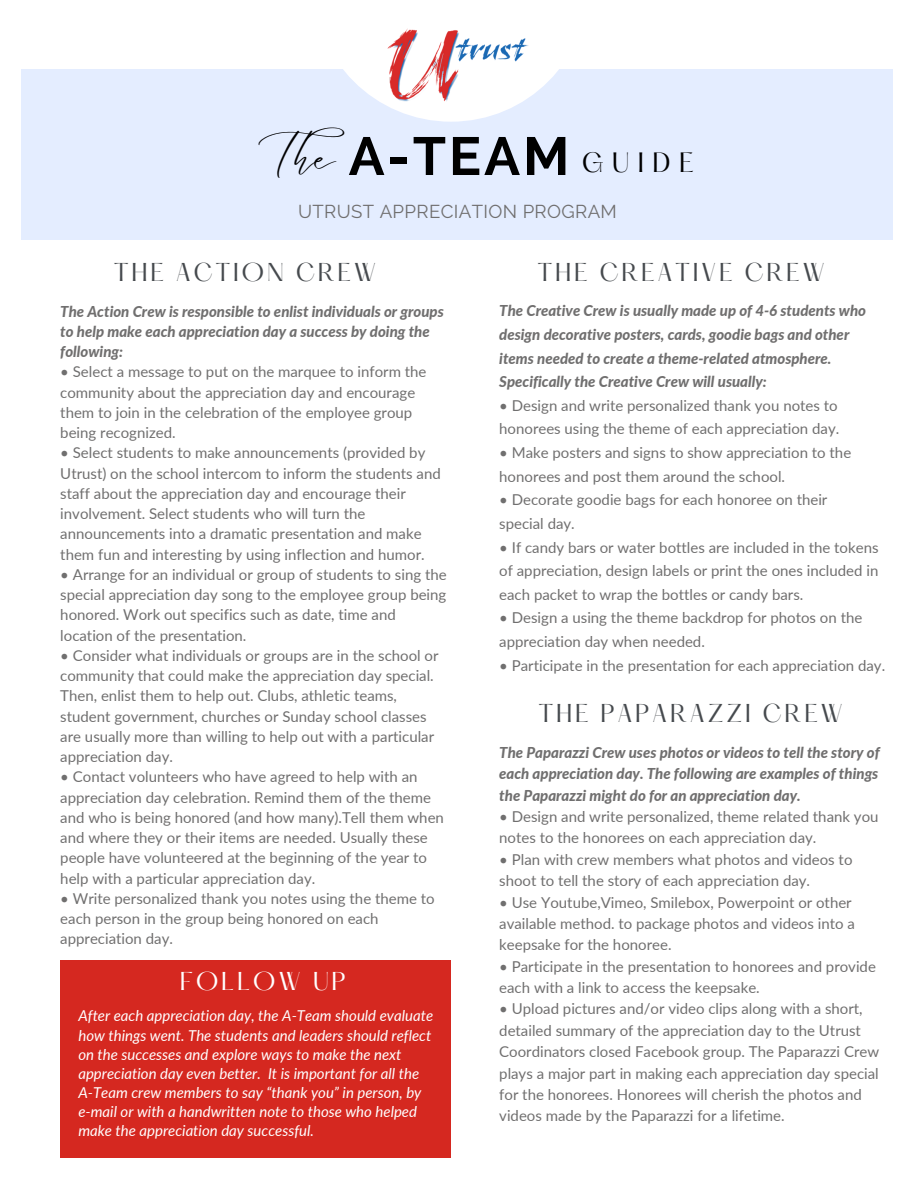
<style>
.page{position:relative;width:918px;height:1188px;background:#fff}
.page>*{position:absolute;margin:0;border:0;box-sizing:border-box;transform-origin:0 0}
.t1{font:700 53.55px "Raleway";color:#000}
.t2{font:32.1px "Le Jour Script";color:#000}
.t3{font:24.45px "Hatton";letter-spacing:.345em;color:#000}
.t4{font:22.5px "Hatton";letter-spacing:.12em;color:#464a4e}
.t5{font:22.5px "Hatton";letter-spacing:.12em;color:#fff}
.t6{font:18.6px "Raleway";letter-spacing:.02em;color:#706f6f}
.t7{font:15px/20.2px "Lato";color:#706f6f}
.t8{font:italic 800 15px/23.7px "Lato";color:#706f6f}
.t9{font:italic 15px/19.2px "Lato";color:#fff}
</style>
<div class="page">
<div style="left:21px;top:69px;width:872px;height:171px;background:#e4edff"></div>
<svg style="left:343px;top:69px;width:216px;height:53px"></svg>
<img style="left:384px;top:28px;width:150px;height:76px">
<div style="left:60px;top:960px;width:391px;height:198px;background:#d52820"></div>
<h4 class="t2" style="left:257px;top:138px;width:89px">Th e</h4>
<h1 class="t1" style="left:349px;top:125px;width:222px">A-TEAM</h1>
<h2 class="t3" style="left:582px;top:151px;width:113px">GUIDE</h2>
<h3 class="t6" style="left:298px;top:200px;width:320px">UTRUST APPRECIATION PROGRAM</h3>
<p class="t4" style="left:114px;top:262px;width:264px">THE ACTION CREW</p>
<h3 class="t8" style="left:60px;top:301px;width:385px;line-height:20.2px">The Action Crew is responsible to enlist individuals or groups to help make each appreciation day a success by doing the following:</h3>
<p class="t7" style="left:60px;top:361px;width:368px">• Select a message to put on the marquee to inform the community about the appreciation day and encourage them to join in the celebration of the employee group being recognized.</p>
<p class="t7" style="left:60px;top:442px;width:382px">• Select students to make announcements (provided by Utrust) on the school intercom to inform the students and staff about the appreciation day and encourage their involvement. Select students who will turn the announcements into a dramatic presentation and make them fun and interesting by using inflection and humor.</p>
<p class="t7" style="left:60px;top:564px;width:388px">• Arrange for an individual or group of students to sing the special appreciation day song to the employee group being honored. Work out specifics such as date, time and location of the presentation.</p>
<p class="t7" style="left:60px;top:645px;width:380px">• Consider what individuals or groups are in the school or community that could make the appreciation day special.<br>Then, enlist them to help out. Clubs, athletic teams, student government, churches or Sunday school classes are usually more than willing to help out with a particular appreciation day.</p>
<p class="t7" style="left:60px;top:766px;width:385px">• Contact volunteers who have agreed to help with an appreciation day celebration. Remind them of the theme and who is being honored (and how many).Tell them when and where they or their items are needed. Usually these people have volunteered at the beginning of the year to help with a particular appreciation day.</p>
<p class="t7" style="left:60px;top:888px;width:376px">• Write personalized thank you notes using the theme to each person in the group being honored on each appreciation day.</p>
<p class="t5" style="left:180px;top:971px;width:168px">FOLLOW UP</p>
<p class="t9" style="left:78px;top:1006px;width:356px">After each appreciation day, the A-Team should evaluate how things went. The students and leaders should reflect on the successes and explore ways to make the next appreciation day even better. It is important for all the A-Team crew members to say “thank you” in person, by e-mail or with a handwritten note to those who helped make the appreciation day successful.</p>
<p class="t4" style="left:538px;top:262px;width:289px">THE CREATIVE CREW</p>
<h3 class="t8" style="left:499px;top:299px;width:368px">The Creative Crew is usually made up of 4-6 students who design decorative posters, cards, goodie bags and other items needed to create a theme-related atmosphere.<br>Specifically the Creative Crew will usually:</h3>
<p class="t7" style="left:499px;top:393px;width:342px;line-height:23.7px">• Design and write personalized thank you notes to honorees using the theme of each appreciation day.</p>
<h3 class="t7" style="left:499px;top:440px;width:353px;line-height:23.7px">• Make posters and signs to show appreciation to the honorees and post them around the school.</h3>
<p class="t7" style="left:499px;top:489px;width:330px">• Decorate goodie bags for each honoree on their</p>
<p class="t7" style="left:499px;top:513px;width:77px">special day.</p>
<p class="t7" style="left:499px;top:535px;width:381px;line-height:23.7px;text-align:justify">• If candy bars or water bottles are included in the tokens of appreciation, design labels or print the ones included in each packet to wrap the bottles or candy bars.</p>
<p class="t7" style="left:499px;top:606px;width:365px;line-height:23.7px">• Design a using the theme backdrop for photos on the appreciation day when needed.</p>
<p class="t7" style="left:499px;top:655px;width:387px">• Participate in the presentation for each appreciation day.</p>
<p class="t4" style="left:539px;top:702px;width:306px">THE PAPARAZZI CREW</p>
<p class="t8" style="left:499px;top:741px;width:382px;line-height:21.3px;text-align:justify">The Paparazzi Crew uses photos or videos to tell the story of each appreciation day. The following are examples of things the Paparazzi might do for an appreciation day.</p>
<p class="t7" style="left:499px;top:806px;width:381px;line-height:21.3px">• Design and write personalized, theme related thank you notes to the honorees on each appreciation day.</p>
<h3 class="t7" style="left:499px;top:848px;width:355px;line-height:21.3px">• Plan with crew members what photos and videos to shoot to tell the story of each appreciation day.</h3>
<p class="t7" style="left:499px;top:891px;width:357px;line-height:21.3px">• Use Youtube,Vimeo, Smilebox, Powerpoint or other available method. to package photos and videos into a keepsake for the honoree.</p>
<p class="t7" style="left:499px;top:955px;width:378px;line-height:21.3px">• Participate in the presentation to honorees and provide each with a link to access the keepsake.</p>
<p class="t7" style="left:499px;top:998px;width:381px;line-height:21.3px">• Upload pictures and/or video clips along with a short, detailed summary of the appreciation day to the Utrust Coordinators closed Facebook group. The Paparazzi Crew plays a major part in making each appreciation day special for the honorees. Honorees will cherish the photos and videos made by the Paparazzi for a lifetime.</p>
</div>
